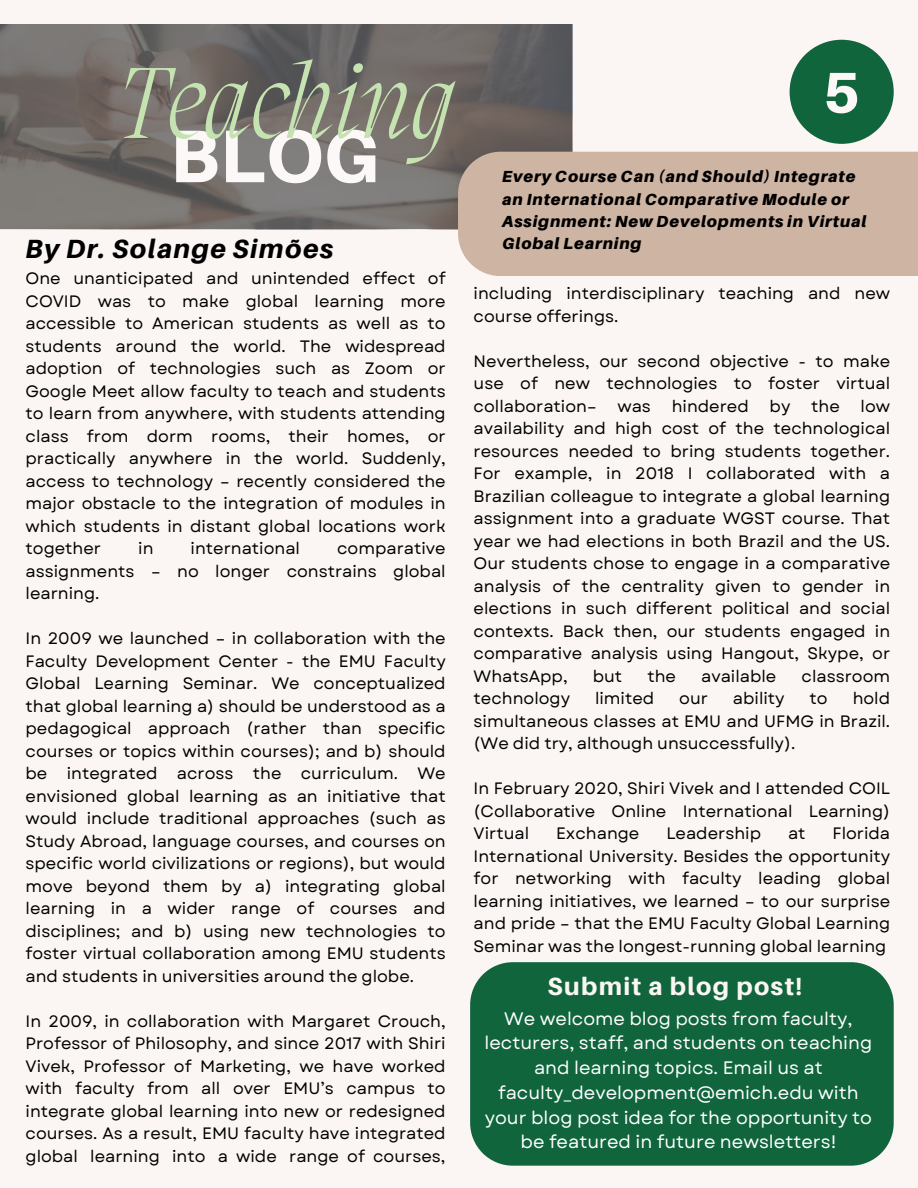
<style>
.page{position:relative;width:918px;height:1188px;background:#fbf6f3}
.page>*{position:absolute;margin:0;border:0;box-sizing:border-box;transform-origin:0 0}
.t1{font:italic 200 103.5px "Migra";color:#c5e3b1}
.t2{font:800 74.7px "Aileron";color:#fdf8f8}
.t3{font:800 57.6px "Aileron";color:#fdf8f8}
.t4{font:italic 800 26.4px "Aileron";letter-spacing:.055em;color:#000}
.t5{font:800 24.9px "Aileron";letter-spacing:.055em;color:#fbf6f3}
.t6{font:18.15px/24.8px "Garet";color:#fff;text-align:center}
.t7{font:16.5px/22.5px "Garet";color:#000;text-align:justify}
.t8{font:italic 900 16.05px/22.2px "Aileron";letter-spacing:.055em;color:#000}
</style>
<div class="page">
<svg style="left:0;top:24px;width:572px;height:205px;background:#706b69"></svg>
<div style="left:458px;top:152px;width:460px;height:124px;background:#ceb4a2"></div>
<div style="left:790px;top:40px;width:104px;height:104px;background:#10653d;border-radius:50%"></div>
<div style="left:470px;top:962px;width:424px;height:204px;background:#10653d"></div>
<p class="t1" style="left:118px;top:54px;width:337px">Teaching</p>
<p class="t2" style="left:170px;top:110px;width:211px">BLOG</p>
<p class="t4" style="left:26px;top:233px;width:309px">By Dr. Solange Simões</p>
<p class="t7" style="left:26px;top:267px;width:422px">One unanticipated and unintended effect of COVID was to make global learning more accessible to American students as well as to students around the world. The widespread adoption of technologies such as Zoom or Google Meet allow faculty to teach and students to learn from anywhere, with students attending class from dorm rooms, their homes, or practically anywhere in the world. Suddenly, access to technology – recently considered the major obstacle to the integration of modules in which students in distant global locations work together</p>
<p class="t7" style="left:138px;top:537px;width:17px">in</p>
<p class="t7" style="left:191px;top:537px;width:111px">international</p>
<p class="t7" style="left:26px;top:537px;width:422px;text-indent:312px">comparative assignments – no longer constrains global learning.</p>
<p class="t7" style="left:26px;top:627px;width:422px">In 2009 we launched – in collaboration with the Faculty Development Center - the EMU Faculty Global Learning Seminar. We conceptualized that global learning a) should be understood as a pedagogical approach (rather than specific courses or topics within courses); and b) should be integrated across the curriculum. We envisioned global learning as an initiative that would include traditional approaches (such as Study Abroad, language courses, and courses on specific world civilizations or regions), but would move beyond them by a) integrating global learning in a wider range of courses and disciplines; and b) using new technologies to foster virtual collaboration among EMU students and students in universities around the globe.</p>
<p class="t7" style="left:26px;top:1010px;width:422px">In 2009, in collaboration with Margaret Crouch, Professor of Philosophy, and since 2017 with Shiri Vivek, Professor of Marketing, we have worked with faculty from all over EMU’s campus to integrate global learning into new or redesigned courses. As a result, EMU faculty have integrated global learning into a wide range of courses,</p>
<p class="t3" style="left:823px;top:57px;width:38px">5</p>
<p class="t8" style="left:502px;top:165px;width:366px">Every Course Can (and Should) Integrate an International Comparative Module or Assignment: New Developments in Virtual Global Learning</p>
<p class="t7" style="left:474px;top:282px;width:418px">including interdisciplinary teaching and new course offerings.</p>
<p class="t7" style="left:474px;top:350px;width:418px">Nevertheless, our second objective - to make use of new technologies to foster virtual collaboration–</p>
<p class="t7" style="left:474px;top:395px;width:418px;text-indent:387px">low availability and high cost of the technological resources needed to bring students together.<br>For example, in 2018 I collaborated with a Brazilian colleague to integrate a global learning assignment into a graduate WGST course. That year we had elections in both Brazil and the US.<br>Our students chose to engage in a comparative analysis of the centrality given to gender in elections in such different political and social contexts. Back then, our students engaged in comparative analysis using Hangout, Skype, or WhatsApp,</p>
<p class="t7" style="left:617px;top:395px;width:35px">was</p>
<p class="t7" style="left:672px;top:395px;width:79px">hindered</p>
<p class="t7" style="left:770px;top:395px;width:22px">by</p>
<p class="t7" style="left:811px;top:395px;width:30px">the</p>
<p class="t7" style="left:593px;top:665px;width:31px">but</p>
<p class="t7" style="left:647px;top:665px;width:30px">the</p>
<p class="t7" style="left:701px;top:665px;width:77px">available</p>
<p class="t7" style="left:802px;top:665px;width:90px">classroom</p>
<p class="t7" style="left:474px;top:687px;width:418px;text-indent:379px">hold simultaneous classes at EMU and UFMG in Brazil. (We did try, although unsuccessfully).</p>
<p class="t7" style="left:474px;top:777px;width:418px">In February 2020, Shiri Vivek and I attended COIL (Collaborative Online International Learning)<br>Virtual</p>
<p class="t7" style="left:474px;top:687px;width:98px">technology</p>
<p class="t7" style="left:595px;top:687px;width:61px">limited</p>
<p class="t7" style="left:679px;top:687px;width:30px">our</p>
<p class="t7" style="left:733px;top:687px;width:53px">ability</p>
<p class="t7" style="left:810px;top:687px;width:20px">to</p>
<p class="t7" style="left:474px;top:822px;width:418px;text-indent:359px">Florida International University. Besides the opportunity for networking with faculty leading global learning initiatives, we learned – to our surprise and pride – that the EMU Faculty Global Learning Seminar was the longest-running global learning</p>
<p class="t7" style="left:556px;top:822px;width:85px">Exchange</p>
<p class="t7" style="left:666px;top:822px;width:96px">Leadership</p>
<p class="t7" style="left:788px;top:822px;width:19px">at</p>
<p class="t5" style="left:548px;top:971px;width:256px">Submit a blog post!</p>
<p class="t6" style="left:485px;top:1006px;width:389px">We welcome blog posts from faculty, lecturers, staff, and students on teaching and learning topics. Email us at faculty_development@emich.edu with your blog post idea for the opportunity to be featured in future newsletters!</p>
</div>
